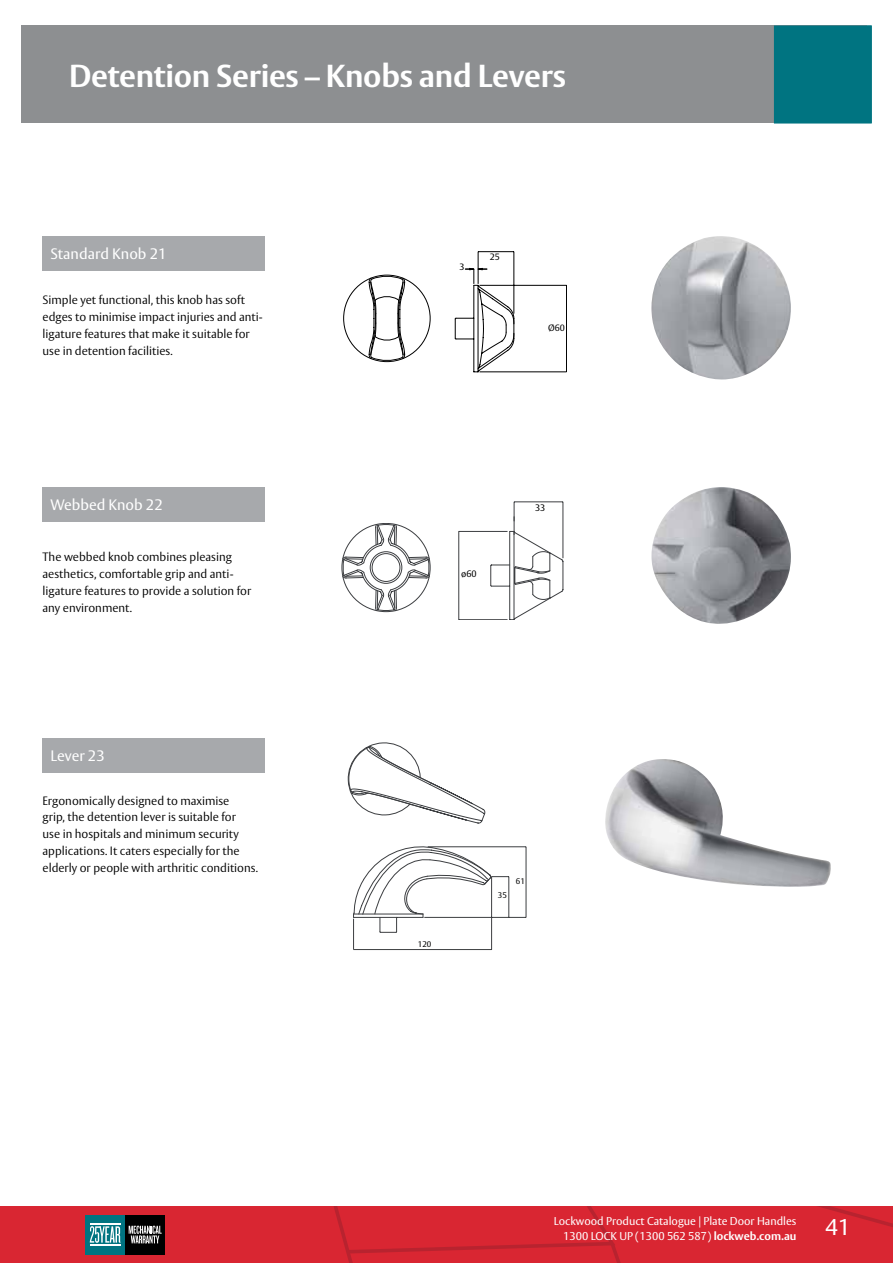
<style>
.page{position:relative;width:893px;height:1263px;background:#fff}
.page>*{position:absolute;margin:0;border:0;box-sizing:border-box;transform-origin:0 0}
.t1{font:700 31.5px "ASSA Vesta";letter-spacing:-.01em;color:#fff}
.t2{font:22.5px "ASSA Vesta";color:#fff}
.t3{font:15px "ASSA Vesta";color:#fff}
.t4{font:300 12px/16.8px "ASSA Vesta";color:#000}
.t5{font:11.25px/15px "ASSA Vesta";color:#fff;text-align:right}
.t6{font:9.3px "ASSA Vesta";color:#000}
.t7{font:9.15px "ASSA Vesta";color:#000}
.t8{font:8.4px "ASSA Vesta";color:#000}
.t9{font:8.1px "ASSA Vesta";color:#000}
.s1{font-weight:700}
</style>
<div class="page">
<svg style="left:0;top:1206px;width:893px;height:57px;background:#cd2934"></svg>
<hr style="left:90px;top:1224px;width:30px;height:1px;background:#fff">
<hr style="left:90px;top:1244px;width:30px;height:1px;background:#fff">
<div style="left:21px;top:26px;width:846px;height:97px;background:#8d8f91"></div>
<div style="left:774px;top:26px;width:98px;height:97px;background:#007481"></div>
<img style="left:651px;top:487px;width:140px;height:137px">
<img style="left:605px;top:759px;width:226px;height:128px">
<img style="left:651px;top:236px;width:140px;height:143px">
<svg style="left:369px;top:275px;width:36px;height:86px"></svg>
<hr style="left:478px;top:252px;width:1px;height:32px;background:#000">
<hr style="left:514px;top:252px;width:1px;height:62px;background:#000">
<hr style="left:478px;top:251px;width:36px;height:1px;background:#000">
<hr style="left:479px;top:372px;width:88px;height:1px;background:#000">
<hr style="left:479px;top:285px;width:88px;height:1px;background:#000">
<hr style="left:566px;top:285px;width:1px;height:87px;background:#000">
<svg style="left:455px;top:268px;width:59px;height:105px"></svg>
<svg style="left:342px;top:523px;width:88px;height:89px"></svg>
<hr style="left:514px;top:502px;width:1px;height:33px;background:#3c3e41">
<hr style="left:563px;top:502px;width:1px;height:56px;background:#3c3e41">
<hr style="left:514px;top:502px;width:49px;height:1px;background:#3c3e41">
<hr style="left:459px;top:619px;width:48px;height:1px;background:#3c3e41">
<hr style="left:459px;top:531px;width:48px;height:1px;background:#3c3e41">
<hr style="left:459px;top:531px;width:1px;height:89px;background:#3c3e41">
<svg style="left:490px;top:531px;width:73px;height:89px"></svg>
<svg style="left:348px;top:743px;width:137px;height:81px"></svg>
<hr style="left:491px;top:876px;width:1px;height:73px;background:#3c3e41">
<hr style="left:353px;top:949px;width:139px;height:1px;background:#3c3e41">
<hr style="left:424px;top:917px;width:102px;height:1px;background:#3c3e41">
<hr style="left:509px;top:877px;width:1px;height:40px;background:#3c3e41">
<hr style="left:428px;top:846px;width:98px;height:1px;background:#3c3e41">
<hr style="left:526px;top:847px;width:1px;height:70px;background:#3c3e41">
<svg style="left:353px;top:846px;width:156px;height:86px"></svg>
<hr style="left:353px;top:919px;width:1px;height:30px;background:#3c3e41">
<div style="left:43px;top:738px;width:222px;height:35px;background:#a7a9ac"></div>
<div style="left:43px;top:236px;width:222px;height:35px;background:#a7a9ac"></div>
<div style="left:43px;top:487px;width:222px;height:35px;background:#a7a9ac"></div>
<h1 class="t1" style="left:69px;top:56px;width:498px">Detention Series – Knobs and Levers</h1>
<p class="t3" style="left:50px;top:245px;width:118px">Standard Knob 21</p>
<p class="t4" style="left:43px;top:292px;width:222px">Simple yet functional, this knob has soft edges to minimise impact injuries and anti&shy;ligature features that make it suitable for use in detention facilities.</p>
<p class="t3" style="left:50px;top:496px;width:114px">Webbed Knob 22</p>
<p class="t4" style="left:43px;top:549px;width:210px">The webbed knob combines pleasing aesthetics, comfortable grip and anti&shy;ligature features to provide a solution for any environment.</p>
<p class="t3" style="left:50px;top:747px;width:56px">Lever 23</p>
<p class="t4" style="left:43px;top:792px;width:217px">Ergonomically designed to maximise<br>grip, the detention lever is suitable for<br>use in hospitals and minimum security applications. It caters especially for the elderly or people with arthritic conditions.</p>
<p class="t7" style="left:460px;top:261px;width:7px">3</p>
<p class="t7" style="left:490px;top:251px;width:12px">25</p>
<p class="t7" style="left:548px;top:322px;width:18px">Ø60</p>
<p class="t6" style="left:461px;top:568px;width:17px">ø60</p>
<p class="t6" style="left:535px;top:502px;width:12px">33</p>
<p class="t9" style="left:418px;top:940px;width:15px">120</p>
<p class="t8" style="left:415px;top:943px;width:16px">120</p>
<p class="t9" style="left:498px;top:890px;width:11px">35</p>
<p class="t8" style="left:498px;top:891px;width:11px">35</p>
<p class="t9" style="left:516px;top:877px;width:11px">61</p>
<p class="t8" style="left:517px;top:878px;width:11px">61</p>
<p class="t5" style="left:554px;top:1214px;width:244px">Lockwood Product Catalogue | Plate Door Handles<br>1300 LOCK UP (1300 562 587) <span class="s1">lockweb.com.au</span></p>
<h2 class="t2" style="left:825px;top:1214px;width:26px">41</h2>
</div>
